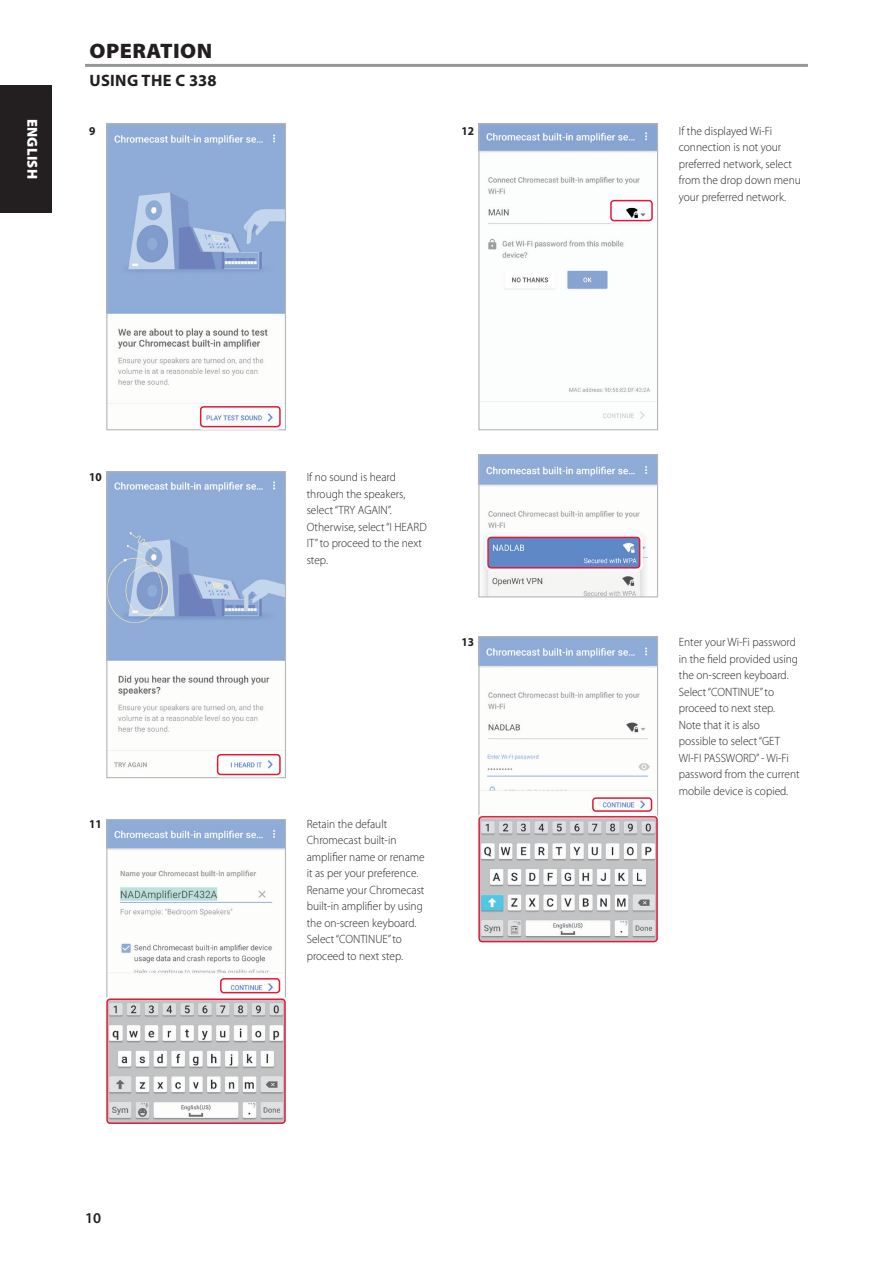
<style>
.page{position:relative;width:893px;height:1263px;background:#fff}
.page>*{position:absolute;margin:0;border:0;box-sizing:border-box;transform-origin:0 0}
.Body_copy_-_header{font:900 21px "Myriad Pro";letter-spacing:.02em;color:#231f20;scale:1.05 1}
.Body_copy_-_header-2{font:700 16.5px "Myriad Pro";letter-spacing:.02em;color:#231f20}
.t1{font:600 15px "Myriad Pro";color:#231f20}
.t2{font:900 14.4px "Myriad Pro";letter-spacing:.02em;color:#fff}
.Body_copy_-_indent_1{font:300 12px/16.5px "Myriad Pro";color:#231f20;scale:.95 1}
.Body_copy_-_indent_1-2{font:700 12px "Myriad Pro";color:#231f20;scale:.95 1}
</style>
<div class="page">
<hr style="left:85px;top:64px;width:723px;height:3px;background:#949698">
<img style="left:108px;top:125px;width:176px;height:279px">
<div style="left:106px;top:123px;width:180px;height:307px;border:1px solid #949698"></div>
<svg style="left:198px;top:409px;width:85px;height:20px"></svg>
<img style="left:203px;top:409px;width:75px;height:15px">
<div style="left:200px;top:406px;width:81px;height:21px;border:2px solid #e31837;border-radius:3px"></div>
<img style="left:480px;top:125px;width:176px;height:294px">
<div style="left:478px;top:123px;width:180px;height:307px;border:1px solid #949698"></div>
<svg style="left:608px;top:198px;width:47px;height:25px"></svg>
<img style="left:613px;top:203px;width:37px;height:15px">
<div style="left:610px;top:200px;width:43px;height:21px;border:2px solid #e31837;border-radius:3px"></div>
<img style="left:480px;top:456px;width:176px;height:139px">
<div style="left:478px;top:454px;width:180px;height:143px;border:1px solid #949698"></div>
<svg style="left:485px;top:534px;width:157px;height:36px"></svg>
<img style="left:490px;top:537px;width:150px;height:31px">
<div style="left:487px;top:537px;width:153px;height:31px;border:2px solid #e31837;border-radius:3px"></div>
<img style="left:108px;top:473px;width:176px;height:295px">
<div style="left:106px;top:471px;width:180px;height:307px;border:1px solid #949698"></div>
<svg style="left:215px;top:752px;width:68px;height:25px"></svg>
<img style="left:220px;top:757px;width:58px;height:15px">
<div style="left:217px;top:754px;width:64px;height:21px;border:2px solid #e31837;border-radius:3px"></div>
<img style="left:108px;top:821px;width:176px;height:152px">
<svg style="left:222px;top:981px;width:59px;height:13px"></svg>
<img style="left:223px;top:981px;width:54px;height:9px">
<div style="left:220px;top:978px;width:60px;height:15px;border:2px solid #e31837;border-radius:3px"></div>
<img style="left:109px;top:1001px;width:174px;height:120px">
<div style="left:106px;top:998px;width:180px;height:126px;border:2px solid #e31837;border-radius:3px"></div>
<img style="left:480px;top:638px;width:176px;height:153px">
<img style="left:602px;top:800px;width:44px;height:9px">
<div style="left:592px;top:797px;width:60px;height:15px;border:2px solid #e31837;border-radius:3px"></div>
<svg style="left:478px;top:814px;width:180px;height:129px"></svg>
<img style="left:481px;top:819px;width:174px;height:120px">
<div style="left:478px;top:816px;width:180px;height:126px;border:2px solid #e31837;border-radius:3px"></div>
<div style="left:0;top:85px;width:51px;height:128px;background:#231f20"></div>
<p class="t2" style="left:42px;top:119px;width:62px;rotate:90deg">ENGLISH</p>
<p class="Body_copy_-_header" style="left:90px;top:37px;width:118px">OPERATION</p>
<p class="Body_copy_-_header-2" style="left:89px;top:70px;width:129px">USING THE C 338</p>
<p class="Body_copy_-_indent_1-2" style="left:89px;top:123px;width:8px">9</p>
<p class="Body_copy_-_indent_1-2" style="left:461px;top:123px;width:15px">12</p>
<p class="Body_copy_-_indent_1" style="left:679px;top:122px;width:130px">If the displayed Wi-Fi connection is not your preferred network, select from the drop down menu your preferred network.</p>
<p class="Body_copy_-_indent_1-2" style="left:89px;top:469px;width:15px">10</p>
<p class="Body_copy_-_indent_1" style="left:307px;top:469px;width:128px">If no sound is heard through the speakers, select “TRY AGAIN”.<br>Otherwise, select “I HEARD<br>IT” to proceed to the next step.</p>
<p class="Body_copy_-_indent_1-2" style="left:89px;top:816px;width:15px">11</p>
<p class="Body_copy_-_indent_1" style="left:307px;top:815px;width:126px">Retain the default<br>Chromecast built-in amplifier name or rename it as per your preference.<br>Rename your Chromecast built-in amplifier by using the on-screen keyboard.<br>Select “CONTINUE” to proceed to next step.</p>
<p class="Body_copy_-_indent_1-2" style="left:461px;top:634px;width:15px">13</p>
<p class="Body_copy_-_indent_1" style="left:679px;top:634px;width:129px">Enter your Wi-Fi password in the field provided using the on-screen keyboard.<br>Select “CONTINUE” to proceed to next step.<br>Note that it is also possible to select “GET<br>WI-FI PASSWORD” - Wi-Fi password from the current mobile device is copied.</p>
<p class="t1" style="left:85px;top:1208px;width:18px">10</p>
</div>
